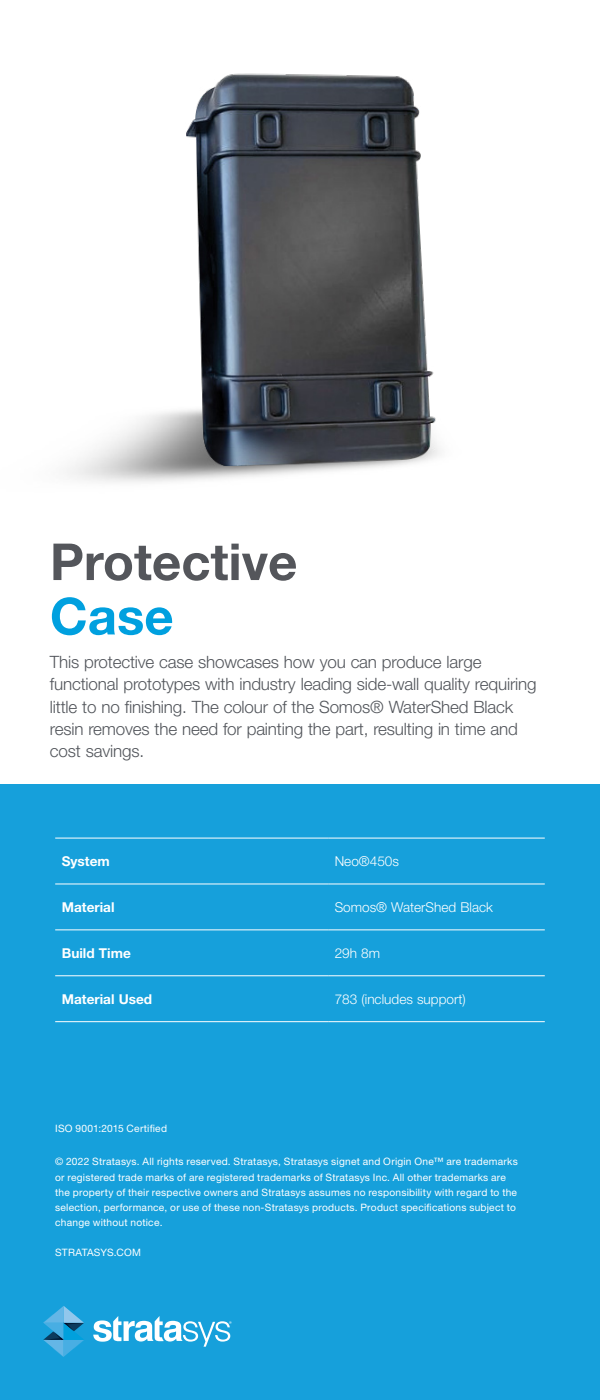
<style>
.page{position:relative;width:600px;height:1400px;background:#fff}
.page>*{position:absolute;margin:0;border:0;box-sizing:border-box;transform-origin:0 0}
.t1{font:700 51px "Helvetica Neue LT Std";color:#54565b}
.t2{font:700 51px "Helvetica Neue LT Std";color:#00a0df}
.t3{font:300 17px/22.1px "Helvetica Neue LT Std";letter-spacing:-.01em;color:#52555b}
.t4{font:300 13.6px "Helvetica Neue LT Std";color:#fff}
.t5{font:700 13.6px "Helvetica Neue LT Std";color:#fff}
.t6{font:10.2px/15.3px "Helvetica Neue LT Std";letter-spacing:.02em;color:#fff}
</style>
<div class="page">
<div style="left:0;top:785px;width:600px;height:615px;background:#16a0db"></div>
<svg style="left:93px;top:1316px;width:139px;height:31px"></svg>
<svg style="left:43px;top:1306px;width:41px;height:51px"></svg>
<hr style="left:55px;top:838px;width:273px;height:1px;background:#fff">
<hr style="left:328px;top:838px;width:217px;height:1px;background:#fff">
<hr style="left:55px;top:884px;width:273px;height:1px;background:#fff">
<hr style="left:328px;top:884px;width:217px;height:1px;background:#fff">
<hr style="left:55px;top:929px;width:273px;height:1px;background:#fff">
<hr style="left:328px;top:929px;width:217px;height:1px;background:#fff">
<hr style="left:55px;top:975px;width:273px;height:1px;background:#fff">
<hr style="left:328px;top:975px;width:217px;height:1px;background:#fff">
<hr style="left:55px;top:1021px;width:273px;height:1px;background:#fff">
<hr style="left:328px;top:1021px;width:217px;height:1px;background:#fff">
<img style="left:67px;top:73px;width:373px;height:409px">
<h1 class="t1" style="left:50px;top:530px;width:249px">Protective</h1>
<h1 class="t2" style="left:50px;top:585px;width:125px">Case</h1>
<p class="t3" style="left:50px;top:651px;width:488px">This protective case showcases how you can produce large functional prototypes with industry leading side-wall quality requiring little to no finishing. The colour of the Somos® WaterShed Black resin removes the need for painting the part, resulting in time and cost savings.</p>
<h3 class="t5" style="left:62px;top:853px;width:50px">System</h3>
<h3 class="t4" style="left:335px;top:853px;width:66px">Neo®450s</h3>
<h3 class="t5" style="left:62px;top:899px;width:54px">Material</h3>
<h3 class="t4" style="left:335px;top:899px;width:160px">Somos® WaterShed Black</h3>
<h3 class="t5" style="left:62px;top:944px;width:71px">Build Time</h3>
<h3 class="t4" style="left:335px;top:945px;width:47px">29h 8m</h3>
<h3 class="t5" style="left:62px;top:990px;width:92px">Material Used</h3>
<h3 class="t4" style="left:335px;top:990px;width:132px">783 (includes support)</h3>
<p class="t6" style="left:55px;top:1121px;width:113px">ISO 9001:2015 Certified</p>
<p class="t6" style="left:55px;top:1154px;width:464px">© 2022 Stratasys. All rights reserved. Stratasys, Stratasys signet and Origin One™ are trademarks or registered trade marks of are registered trademarks of Stratasys Inc. All other trademarks are the property of their respective owners and Stratasys assumes no responsibility with regard to the selection, performance, or use of these non-Stratasys products. Product specifications subject to change without notice.</p>
<p class="t6" style="left:55px;top:1244px;width:87px">STRATASYS.COM</p>
</div>
